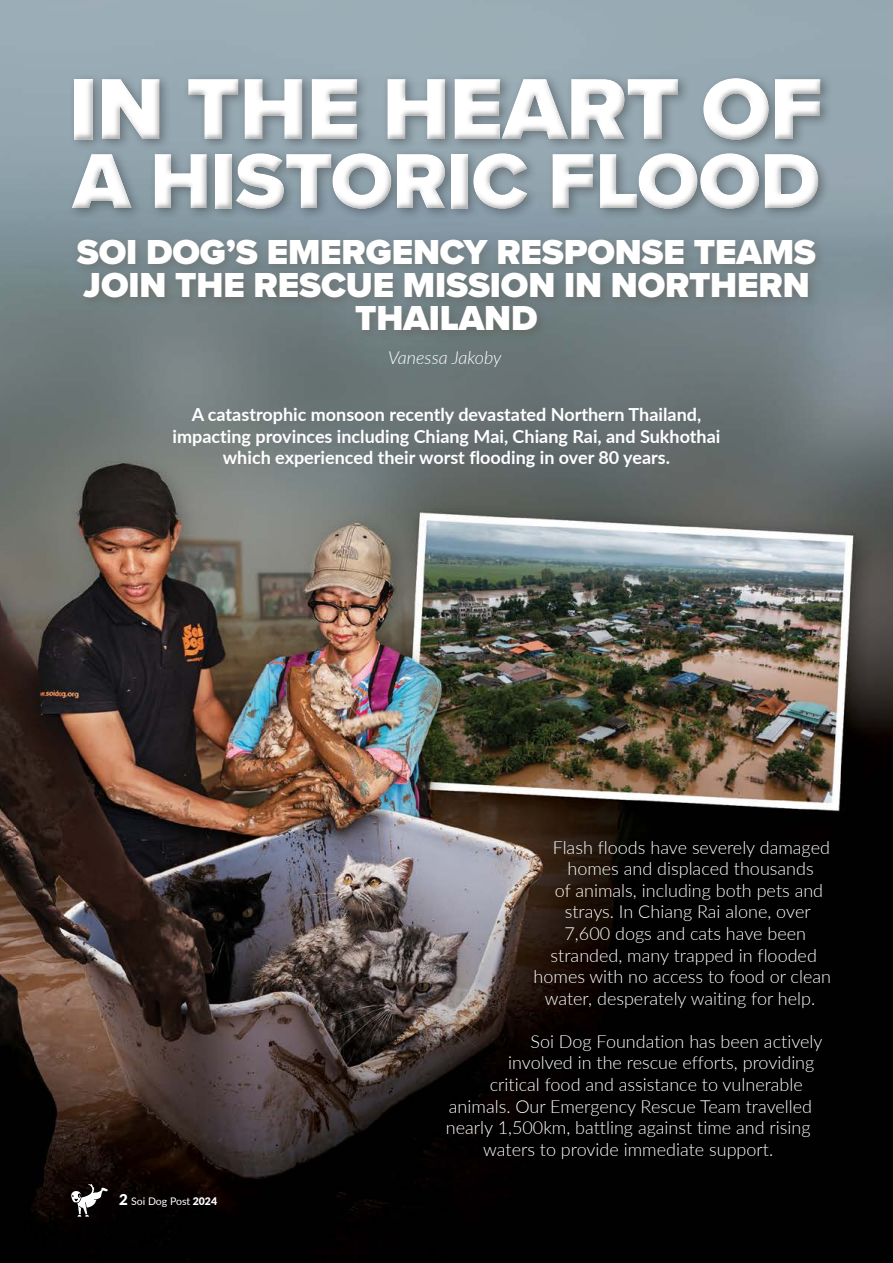
<style>
.page{position:relative;width:893px;height:1263px;background:#fff}
.page>*{position:absolute;margin:0;border:0;box-sizing:border-box;transform-origin:0 0}
.t1{font:900 90px "Proxima Nova";letter-spacing:-.005em;color:#fff}
.t2{font:900 81px "Proxima Nova";letter-spacing:-.005em;color:#fff}
.t3{font:900 36px/33px "Proxima Nova";letter-spacing:-.005em;color:#fff;text-align:center}
.t4{font:300 18px "Lato";color:#fff}
.t5{font:700 18px/21.6px "Lato";color:#fff;text-align:center}
.t6{font:italic 300 18px "Lato";color:#fff}
.t7{font:10.5px "Lato";letter-spacing:-.005em;color:#fff}
.s1{font-weight:900;font-size:15px}
.s2{font-weight:900}
</style>
<div class="page">
<img style="left:0;top:0;width:893px;height:1263px">
<div style="left:67px;top:73px;width:766px;height:148px;background:#899ca8"></div>
<div style="left:65px;top:69px;width:760px;height:143px;background:#98aab4"></div>
<div style="left:66px;top:75px;width:763px;height:143px;background:#000;opacity:.35"></div>
<div style="left:72px;top:233px;width:756px;height:109px;background:#544230;opacity:.3"></div>
<svg style="left:68px;top:1182px;width:47px;height:35px"></svg>
<h1 class="t1" style="left:70px;top:42px;width:755px">IN THE HEART OF</h1>
<h2 class="t2" style="left:73px;top:121px;width:748px">A HISTORIC FLOOD</h2>
<h3 class="t3" style="left:77px;top:236px;width:740px">SOI DOG’S EMERGENCY RESPONSE TEAMS<br>JOIN THE RESCUE MISSION IN NORTHERN<br>THAILAND</h3>
<p class="t6" style="left:388px;top:345px;width:115px">Vanessa Jakoby</p>
<p class="t5" style="left:173px;top:403px;width:549px">A catastrophic monsoon recently devastated Northern Thailand, impacting provinces including Chiang Mai, Chiang Rai, and Sukhothai which experienced their worst flooding in over 80 years.</p>
<p class="t7" style="left:119px;top:1194px;width:100px"><span class="s1">2</span> Soi Dog Post <span class="s2">2024</span></p>
<p class="t4" style="left:553px;top:835px;width:279px">Flash floods have severely damaged</p>
<p class="t4" style="left:567px;top:856px;width:248px">homes and displaced thousands</p>
<p class="t4" style="left:555px;top:878px;width:270px">of animals, including both pets and</p>
<p class="t4" style="left:565px;top:899px;width:247px">strays. In Chiang Rai alone, over</p>
<p class="t4" style="left:564px;top:921px;width:243px">7,600 dogs and cats have been</p>
<p class="t4" style="left:551px;top:943px;width:268px">stranded, many trapped in flooded</p>
<p class="t4" style="left:534px;top:964px;width:299px">homes with no access to food or clean</p>
<p class="t4" style="left:545px;top:986px;width:272px">water, desperately waiting for help.</p>
<p class="t4" style="left:530px;top:1029px;width:294px">Soi Dog Foundation has been actively</p>
<p class="t4" style="left:508px;top:1050px;width:308px">involved in the rescue efforts, providing</p>
<p class="t4" style="left:490px;top:1072px;width:315px">critical food and assistance to vulnerable</p>
<p class="t4" style="left:449px;top:1093px;width:365px">animals. Our Emergency Rescue Team travelled</p>
<p class="t4" style="left:446px;top:1115px;width:366px">nearly 1,500km, battling against time and rising</p>
<p class="t4" style="left:483px;top:1137px;width:291px">waters to provide immediate support.</p>
</div>
